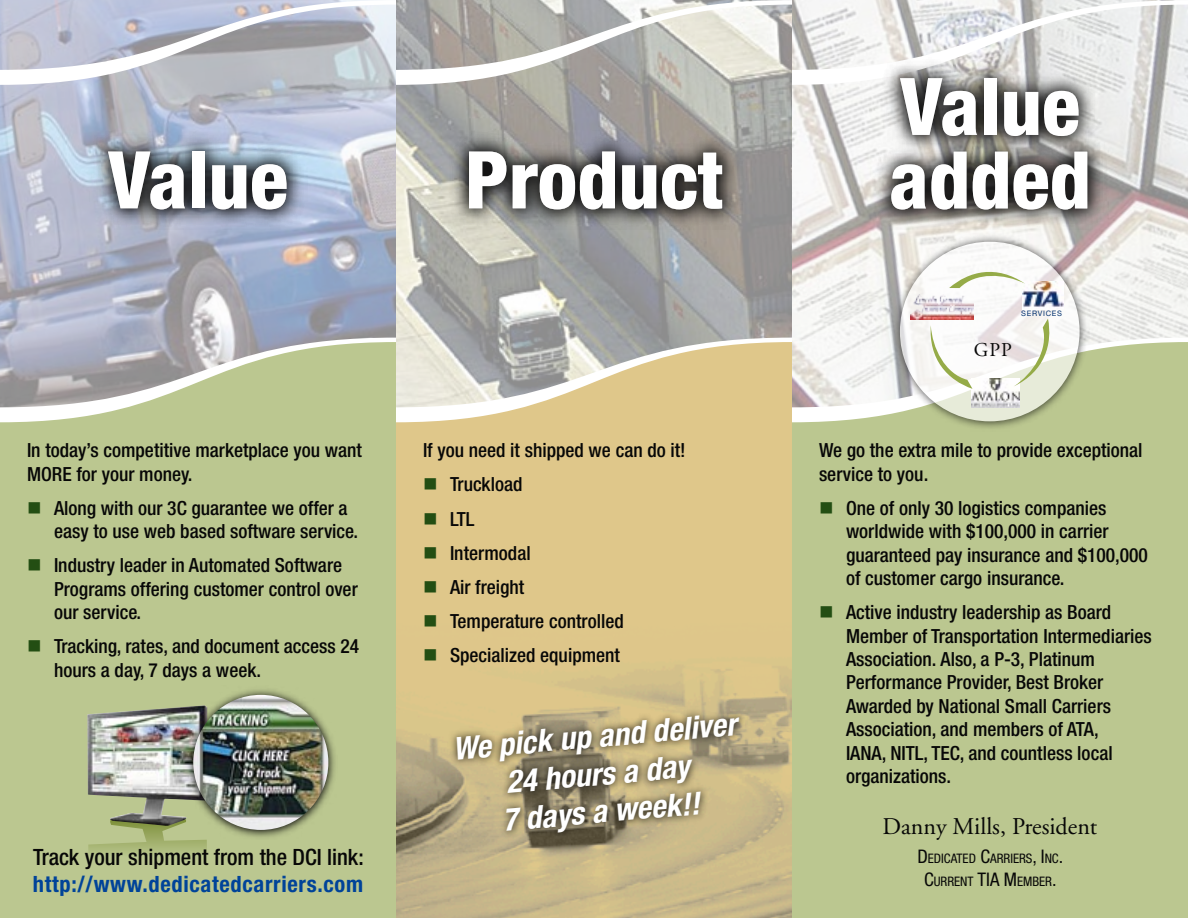
<style>
.page{position:relative;width:1188px;height:918px;background:#fff}
.page>*{position:absolute;margin:0;border:0;box-sizing:border-box;transform-origin:0 0}
.t1{font:800 condensed 79.5px "Helvetica Neue";color:#fff}
.t2{font:italic 700 condensed 31.5px/37.8px "Helvetica Neue";color:#fff;text-align:center}
.t3{font:24px "Adobe Garamond";color:#070707}
.t4{font:500 condensed 22.5px "Helvetica Neue";color:#070707}
.t5{font:700 condensed 22.5px "Helvetica Neue";letter-spacing:.03em;color:#004399}
.t6{font:500 condensed 19.5px/23.4px "Helvetica Neue";color:#070707}
.t7{font:19.5px "Adobe Garamond";color:#070707}
.t8{font:condensed 13.2px/22.5px "Helvetica Neue";color:#070707;text-align:center}
.t9{font:7.5px "Helvetica Neue";letter-spacing:.1em;color:#002f6e}
.s1{color:#234e13}
.s2{font-size:18.75px}
</style>
<div class="page">
<div style="left:0;top:408px;width:396px;height:510px;background:#bbc790"></div>
<div style="left:396px;top:408px;width:396px;height:163px;background:#dfc78a"></div>
<img style="left:396px;top:571px;width:396px;height:347px">
<div style="left:792px;top:408px;width:396px;height:510px;background:#bbc790"></div>
<img style="left:396px;top:0;width:792px;height:408px">
<svg style="left:0;top:0;width:396px;height:408px;background:#b5bac3"></svg>
<svg style="left:792px;top:0;width:396px;height:407px"></svg>
<svg style="left:88px;top:826px;width:119px;height:31px;background:#afbc7f"></svg>
<img style="left:87px;top:705px;width:96px;height:121px">
<svg style="left:183px;top:685px;width:155px;height:155px;background:#a6b085"></svg>
<img style="left:193px;top:695px;width:135px;height:135px;border-radius:50%">
<svg style="left:447px;top:707px;width:301px;height:134px;background:#9d906b"></svg>
<svg style="left:890px;top:232px;width:199px;height:199px"></svg>
<svg style="left:900px;top:242px;width:180px;height:179px"></svg>
<svg style="left:871px;top:58px;width:238px;height:172px;background:#7c7b78"></svg>
<svg style="left:89px;top:131px;width:218px;height:99px;background:#717986"></svg>
<svg style="left:448px;top:130px;width:295px;height:100px;background:#666462"></svg>
<img style="left:911px;top:294px;width:63px;height:25px">
<img style="left:1022px;top:282px;width:41px;height:27px">
<img style="left:972px;top:378px;width:48px;height:29px">
<svg style="left:949px;top:264px;width:76px;height:24px"></svg>
<svg style="left:914px;top:323px;width:59px;height:78px"></svg>
<svg style="left:1010px;top:319px;width:58px;height:77px"></svg>
<p class="t1" style="left:900px;top:57px;width:182px">Value</p>
<p class="t1" style="left:108px;top:131px;width:182px">Value</p>
<p class="t1" style="left:465px;top:131px;width:260px">Product</p>
<p class="t1" style="left:889px;top:131px;width:203px">added</p>
<p class="t6" style="left:27px;top:438px;width:336px">In today’s competitive marketplace you want<br>MORE for your money.</p>
<p class="t6" style="left:54px;top:496px;width:306px;text-indent:-27px"><span class="s1">■</span> Along with our 3C guarantee we offer a easy to use web based software service.</p>
<p class="t6" style="left:54px;top:553px;width:305px;text-indent:-27px"><span class="s1">■</span> Industry leader in Automated Software<br>Programs offering customer control over our service.</p>
<p class="t6" style="left:54px;top:634px;width:307px;text-indent:-27px"><span class="s1">■</span> Tracking, rates, and document access 24 hours a day, 7 days a week.</p>
<p class="t4" style="left:33px;top:844px;width:332px">Track your shipment from the DCI link:</p>
<p class="t5" style="left:33px;top:870px;width:332px">http://www.dedicatedcarriers.com</p>
<p class="t6" style="left:423px;top:438px;width:264px">If you need it shipped we can do it!</p>
<p class="t6" style="left:423px;top:472px;width:101px"><span class="s1">■</span> Truckload</p>
<p class="t6" style="left:423px;top:507px;width:53px"><span class="s1">■</span> LTL</p>
<p class="t6" style="left:423px;top:541px;width:109px"><span class="s1">■</span> Intermodal</p>
<p class="t6" style="left:423px;top:575px;width:103px"><span class="s1">■</span> Air freight</p>
<p class="t6" style="left:423px;top:609px;width:202px"><span class="s1">■</span> Temperature controlled</p>
<p class="t6" style="left:423px;top:643px;width:198px"><span class="s1">■</span> Specialized equipment</p>
<p class="t2" style="left:451px;top:729px;width:286px;rotate:-5deg">We pick up and deliver<br>24 hours a day<br>7 days a week!!</p>
<p class="t9" style="left:1021px;top:309px;width:43px">SERVICES</p>
<p class="t7" style="left:974px;top:340px;width:39px">GPP</p>
<p class="t6" style="left:819px;top:438px;width:325px">We go the extra mile to provide exceptional service to you.</p>
<p class="t6" style="left:846px;top:496px;width:304px;text-indent:-27px"><span class="s1">■</span> One of only 30 logistics companies worldwide with $100,000 in carrier guaranteed pay insurance and $100,000 of customer cargo insurance.</p>
<p class="t6" style="left:846px;top:600px;width:307px;text-indent:-27px"><span class="s1">■</span> Active industry leadership as Board Member of Transportation Intermediaries Association. Also, a P-3, Platinum Performance Provider, Best Broker Awarded by National Small Carriers Association, and members of ATA,<br>IANA, NITL, TEC, and countless local organizations.</p>
<p class="t3" style="left:883px;top:813px;width:216px">Danny Mills, President</p>
<p class="t8" style="left:917px;top:847px;width:147px"><span class="s2">D</span>EDICATED <span class="s2">C</span>ARRIERS<span class="s2">, I</span>NC<span class="s2">.<br>C</span>URRENT <span class="s2">TIA M</span>EMBER<span class="s2">.</span></p>
</div>
